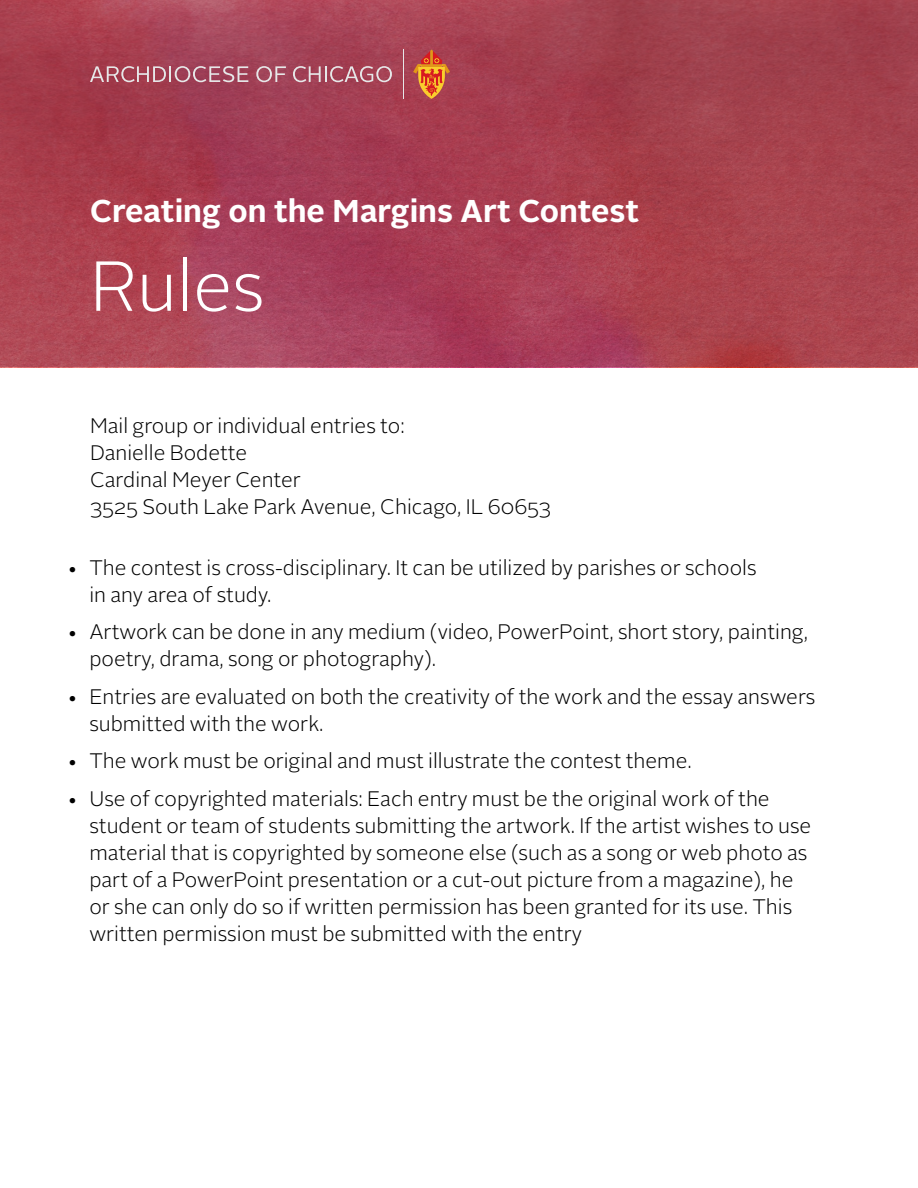
<style>
.page{position:relative;width:918px;height:1188px;background:#fff}
.page>*{position:absolute;margin:0;border:0;box-sizing:border-box;transform-origin:0 0}
.t1{font:300 70.5px "Alright Sans";color:#fff}
.t2{font:700 31.5px "Alright Sans";color:#fff}
.t3{font:300 21px/27px "Alright Sans";color:#000}
</style>
<div class="page">
<svg style="left:0;top:0;width:918px;height:367px;background:#a74051"></svg>
<hr style="left:404px;top:50px;width:1px;height:49px;background:#e6e7e8">
<svg style="left:90px;top:66px;width:158px;height:16px;background:#b36d7c"></svg>
<svg style="left:256px;top:66px;width:30px;height:16px"></svg>
<svg style="left:293px;top:66px;width:99px;height:16px;background:#b56d7c"></svg>
<svg style="left:413px;top:50px;width:37px;height:49px;background:#c95f39"></svg>
<h2 class="t2" style="left:90px;top:189px;width:551px">Creating on the Margins Art Contest</h2>
<h1 class="t1" style="left:90px;top:239px;width:176px">Rules</h1>
<p class="t3" style="left:90px;top:412px;width:462px">Mail group or individual entries to:<br>Danielle Bodette<br>Cardinal Meyer Center<br>3525 South Lake Park Avenue, Chicago, IL 60653</p>
<p class="t3" style="left:89px;top:554px;width:669px;text-indent:-22px">• The contest is cross-disciplinary. It can be utilized by parishes or schools in any area of study.</p>
<p class="t3" style="left:89px;top:619px;width:720px;text-indent:-22px">• Artwork can be done in any medium (video, PowerPoint, short story, painting, poetry, drama, song or photography).</p>
<p class="t3" style="left:89px;top:683px;width:727px;text-indent:-22px">• Entries are evaluated on both the creativity of the work and the essay answers submitted with the work.</p>
<p class="t3" style="left:67px;top:748px;width:626px">• The work must be original and must illustrate the contest theme.</p>
<p class="t3" style="left:89px;top:785px;width:723px;text-indent:-22px">• Use of copyrighted materials: Each entry must be the original work of the student or team of students submitting the artwork. If the artist wishes to use material that is copyrighted by someone else (such as a song or web photo as part of a PowerPoint presentation or a cut-out picture from a magazine), he or she can only do so if written permission has been granted for its use. This written permission must be submitted with the entry</p>
</div>
